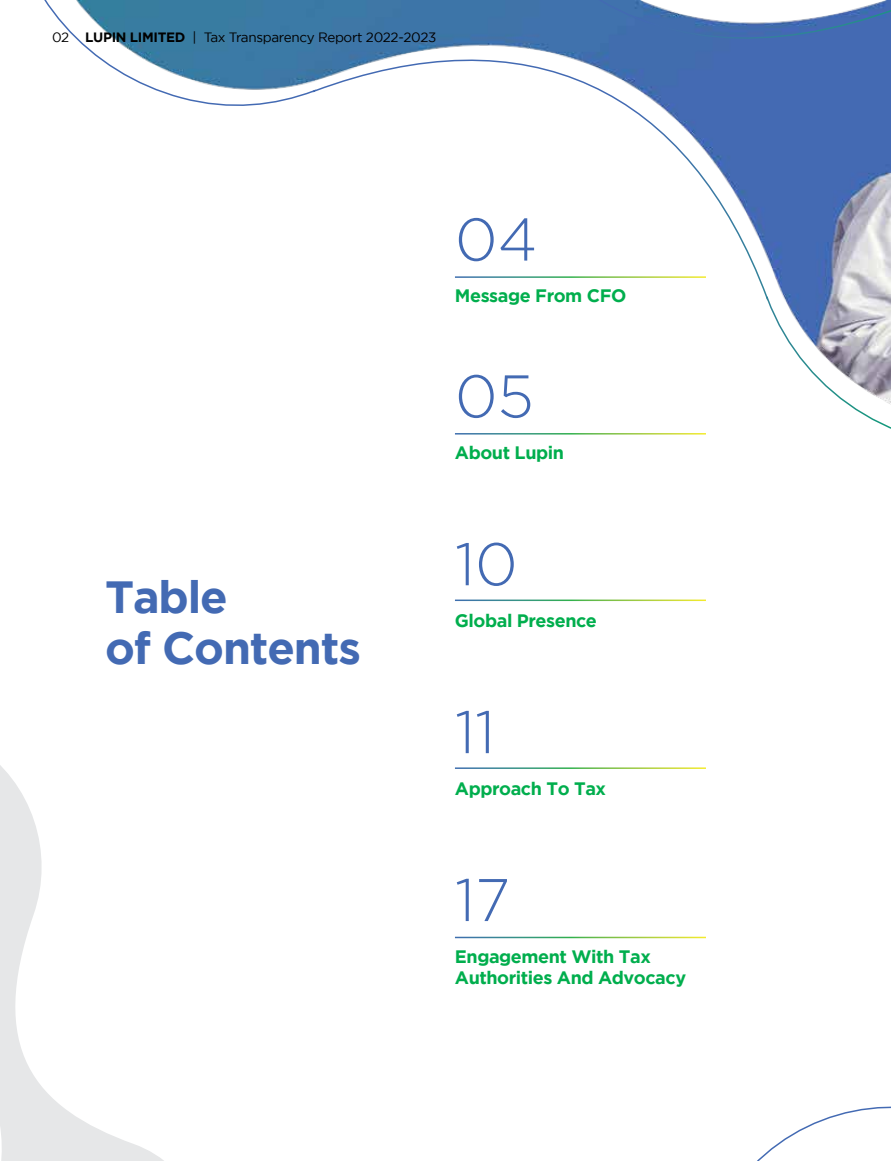
<style>
.page{position:relative;width:891px;height:1161px;background:#fff}
.page>*{position:absolute;margin:0;border:0;box-sizing:border-box;transform-origin:0 0}
.t1{font:300 60px "Gotham";color:#436ab3}
.t2{font:700 45px/51px "Gotham";letter-spacing:-.025em;color:#436ab3}
.t3{font:700 18px/21.6px "Gotham";letter-spacing:-.025em;color:#00ae4d}
.t4{font:13.5px "Gotham";letter-spacing:-.025em;color:#000}
.s1{font-weight:700}
</style>
<div class="page">
<svg style="left:0;top:765px;width:21px;height:396px;background:#e7e8e9"></svg>
<img style="left:21px;top:599px;width:870px;height:562px">
<svg style="left:44px;top:0;width:847px;height:435px"></svg>
<p class="t4" style="left:52px;top:30px;width:386px">02 <span class="s1">LUPIN LIMITED</span> | Tax Transparency Report 2022-2023</p>
<h2 class="t2" style="left:105px;top:571px;width:258px">Table<br>of Contents</h2>
<h1 class="t1" style="left:455px;top:201px;width:84px">04</h1>
<p class="t3" style="left:455px;top:285px;width:173px">Message From CFO</p>
<h1 class="t1" style="left:455px;top:358px;width:80px">05</h1>
<p class="t3" style="left:455px;top:442px;width:111px">About Lupin</p>
<h1 class="t1" style="left:455px;top:526px;width:64px">10</h1>
<p class="t3" style="left:455px;top:609px;width:144px">Global Presence</p>
<h1 class="t1" style="left:455px;top:694px;width:42px">11</h1>
<p class="t3" style="left:455px;top:777px;width:153px">Approach To Tax</p>
<h1 class="t1" style="left:455px;top:862px;width:57px">17</h1>
<p class="t3" style="left:455px;top:945px;width:233px">Engagement With Tax<br>Authorities And Advocacy</p>
</div>
